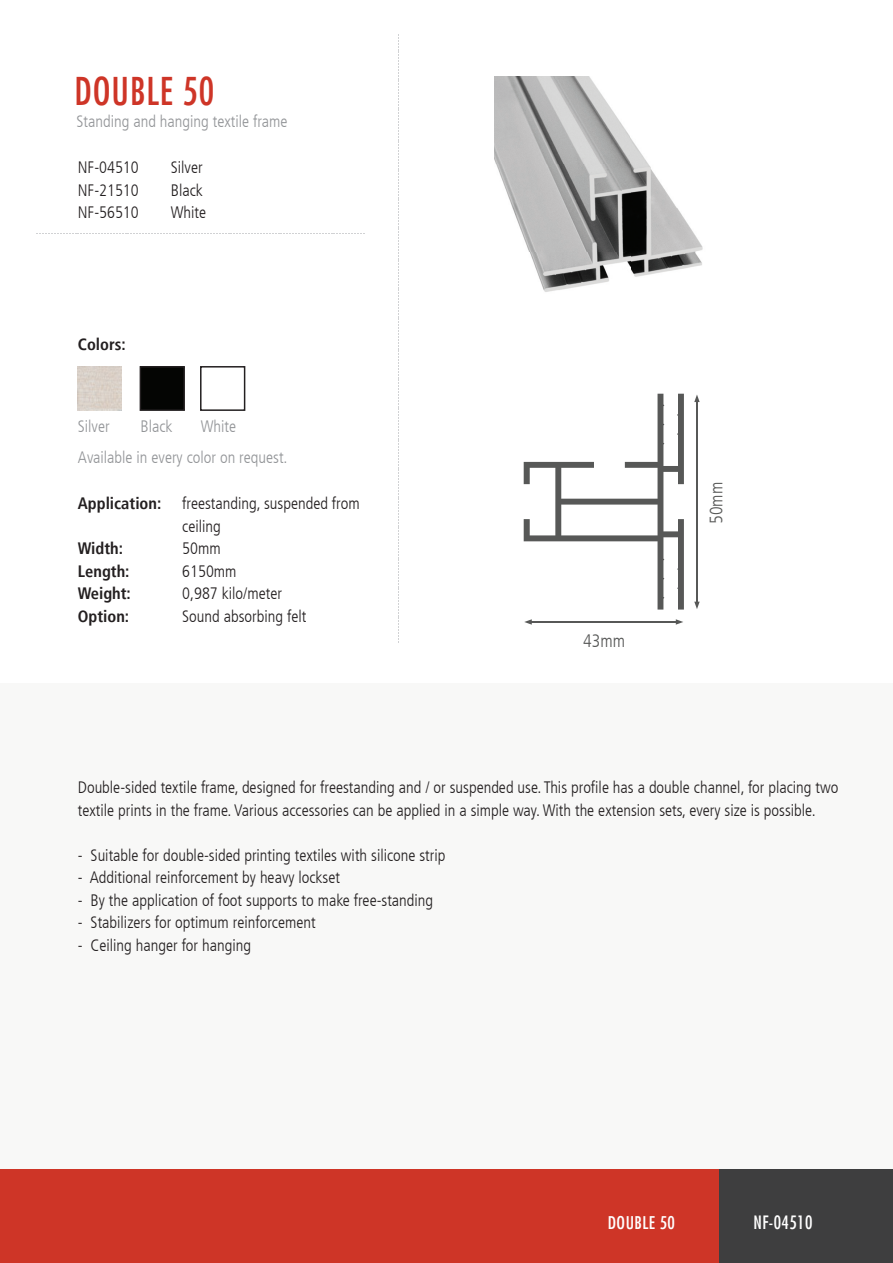
<style>
.page{position:relative;width:893px;height:1263px;background:#fff}
.page>*{position:absolute;margin:0;border:0;box-sizing:border-box;transform-origin:0 0}
.t1{font:condensed 37.5px "Futura LT";letter-spacing:.025em;color:#ce3527}
.t2{font:condensed 18px "Futura LT";letter-spacing:.025em;color:#fff}
.t3{font:300 condensed 18px "Frutiger LT";color:#575857}
.t4{font:condensed 17.1px "Futura LT";letter-spacing:.025em;color:#fff;scale:1.05 1}
.t5{font:300 condensed 16.5px/22.5px "Frutiger LT";color:#231f20}
.t6{font:300 condensed 16.5px "Frutiger LT";color:#939598}
.t7{font:700 condensed 16.5px "Frutiger LT";color:#231f20}
</style>
<div class="page">
<div style="left:0;top:684px;width:893px;height:579px;background:#f8f8f7"></div>
<div style="left:0;top:1169px;width:893px;height:94px;background:#ce3527"></div>
<div style="left:719px;top:1169px;width:174px;height:94px;background:#3e3e3f"></div>
<svg style="left:398px;top:34px;width:1px;height:609px"></svg>
<svg style="left:36px;top:233px;width:329px;height:1px"></svg>
<img style="left:495px;top:76px;width:208px;height:216px">
<hr style="left:696px;top:398px;width:2px;height:204px;background:#575857">
<svg style="left:694px;top:395px;width:6px;height:7px"></svg>
<svg style="left:694px;top:602px;width:6px;height:7px"></svg>
<hr style="left:529px;top:621px;width:151px;height:2px;background:#575857">
<svg style="left:676px;top:619px;width:7px;height:6px"></svg>
<svg style="left:524px;top:619px;width:8px;height:6px"></svg>
<div style="left:140px;top:367px;width:44px;height:43px;background:#040503"></div>
<div style="left:140px;top:366px;width:45px;height:45px;border:2px solid #231f20"></div>
<div style="left:200px;top:366px;width:45px;height:45px;border:2px solid #231f20"></div>
<div style="left:78px;top:367px;width:44px;height:43px;background:#dad0c8"></div>
<svg style="left:524px;top:394px;width:160px;height:215px"></svg>
<h1 class="t1" style="left:74px;top:69px;width:141px">DOUBLE 50</h1>
<p class="t6" style="left:77px;top:112px;width:212px">Standing and hanging textile frame</p>
<p class="t5" style="left:78px;top:157px;width:62px">NF-04510</p>
<p class="t5" style="left:171px;top:157px;width:33px">Silver</p>
<p class="t5" style="left:78px;top:179px;width:62px">NF-21510</p>
<p class="t5" style="left:171px;top:179px;width:34px">Black</p>
<p class="t5" style="left:78px;top:202px;width:62px">NF-56510</p>
<p class="t5" style="left:171px;top:202px;width:37px">White</p>
<p class="t7" style="left:78px;top:334px;width:49px">Colors:</p>
<p class="t6" style="left:78px;top:416px;width:33px">Silver</p>
<p class="t6" style="left:140px;top:416px;width:34px">Black</p>
<p class="t6" style="left:201px;top:416px;width:37px">White</p>
<p class="t6" style="left:78px;top:448px;width:211px">Available in every color on request.</p>
<p class="t7" style="left:78px;top:494px;width:85px">Application:</p>
<p class="t5" style="left:182px;top:493px;width:179px">freestanding, suspended from ceiling</p>
<p class="t7" style="left:78px;top:539px;width:47px">Width:</p>
<p class="t5" style="left:182px;top:538px;width:40px">50mm</p>
<p class="t7" style="left:78px;top:561px;width:53px">Length:</p>
<p class="t5" style="left:182px;top:560px;width:56px">6150mm</p>
<p class="t7" style="left:78px;top:584px;width:55px">Weight:</p>
<p class="t5" style="left:182px;top:583px;width:101px">0,987 kilo/meter</p>
<p class="t7" style="left:78px;top:606px;width:53px">Option:</p>
<p class="t5" style="left:182px;top:605px;width:126px">Sound absorbing felt</p>
<p class="t3" style="left:583px;top:631px;width:43px">43mm</p>
<p class="t3" style="left:706px;top:524px;width:43px;rotate:-90deg">50mm</p>
<p class="t5" style="left:78px;top:776px;width:762px">Double-sided textile frame, designed for freestanding and / or suspended use. This profile has a double channel, for placing two textile prints in the frame. Various accessories can be applied in a simple way.With the extension sets, every size is possible.</p>
<p class="t5" style="left:78px;top:844px;width:369px">- Suitable for double-sided printing textiles with silicone strip</p>
<p class="t5" style="left:78px;top:866px;width:264px">- Additional reinforcement by heavy lockset</p>
<p class="t5" style="left:78px;top:889px;width:357px">- By the application of foot supports to make free-standing</p>
<p class="t5" style="left:78px;top:911px;width:239px">- Stabilizers for optimum reinforcement</p>
<p class="t5" style="left:78px;top:934px;width:175px">- Ceiling hanger for hanging</p>
<p class="t4" style="left:608px;top:1212px;width:65px">DOUBLE 50</p>
<p class="t2" style="left:753px;top:1211px;width:61px">NF-04510</p>
</div>
